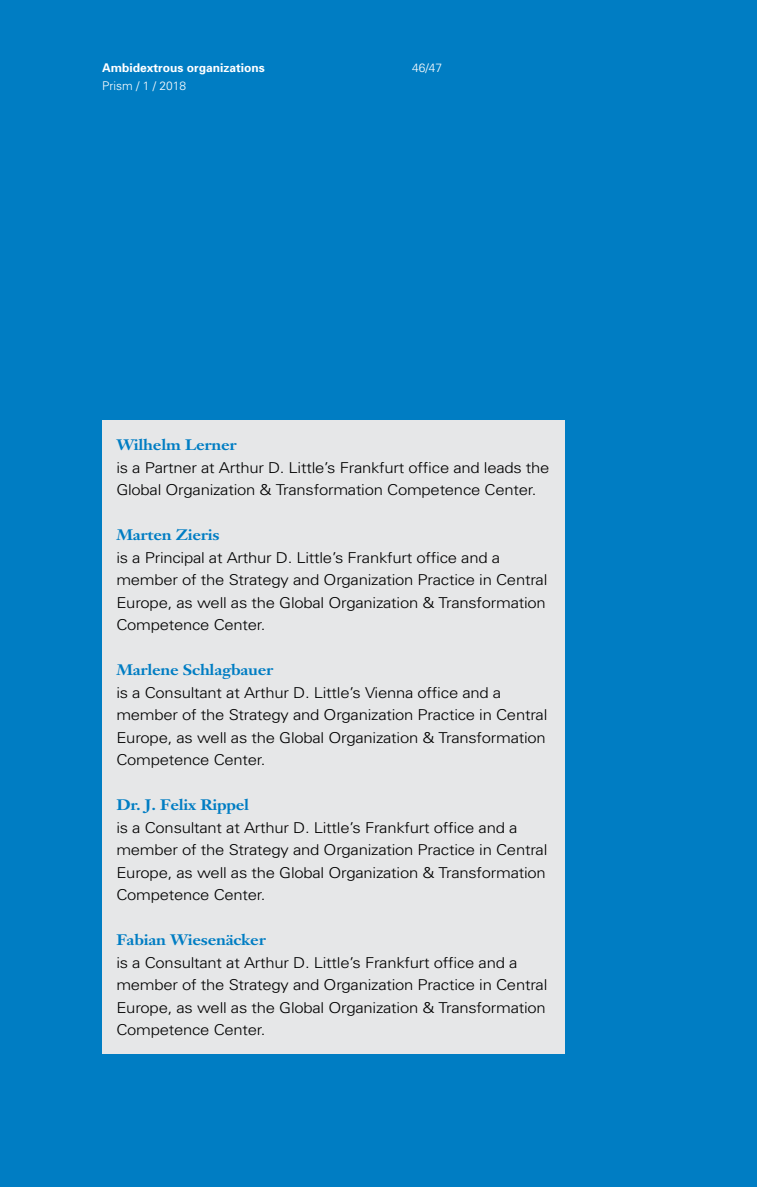
<style>
.page{position:relative;width:757px;height:1187px;background:#fff}
.page>*{position:absolute;margin:0;border:0;box-sizing:border-box;transform-origin:0 0}
.t1{font:300 15px/22.5px "Univers";letter-spacing:-.015em;color:#000;scale:1.11 1}
.t2{font:700 15px "Janson Text";letter-spacing:-.015em;color:#007dc3;scale:1.11 1}
.t3{font:700 12px "Univers";color:#fff}
.t4{font:300 12px "Univers";color:#fff}
</style>
<div class="page">
<div style="left:0;top:0;width:757px;height:1186px;background:#007dc3"></div>
<div style="left:102px;top:420px;width:462px;height:633px;background:#e6e7e8"></div>
<p class="t3" style="left:102px;top:61px;width:164px">Ambidextrous organizations</p>
<p class="t4" style="left:412px;top:61px;width:32px">46/47</p>
<p class="t4" style="left:102px;top:79px;width:86px">Prism / 1 / 2018</p>
<p class="t2" style="left:116px;top:435px;width:110px">Wilhelm Lerner</p>
<p class="t1" style="left:116px;top:456px;width:392px">is a Partner at Arthur D. Little’s Frankfurt office and leads the<br>Global Organization &amp; Transformation Competence Center.</p>
<p class="t2" style="left:116px;top:525px;width:94px">Marten Zieris</p>
<p class="t1" style="left:116px;top:546px;width:390px">is a Principal at Arthur D. Little’s Frankfurt office and a member of the Strategy and Organization Practice in Central Europe, as well as the Global Organization &amp; Transformation Competence Center.</p>
<p class="t2" style="left:116px;top:660px;width:143px">Marlene Schlagbauer</p>
<p class="t1" style="left:116px;top:681px;width:390px">is a Consultant at Arthur D. Little’s Vienna office and a member of the Strategy and Organization Practice in Central Europe, as well as the Global Organization &amp; Transformation Competence Center.</p>
<p class="t2" style="left:116px;top:795px;width:121px">Dr. J. Felix Rippel</p>
<p class="t1" style="left:116px;top:816px;width:390px">is a Consultant at Arthur D. Little’s Frankfurt office and a member of the Strategy and Organization Practice in Central Europe, as well as the Global Organization &amp; Transformation Competence Center.</p>
<p class="t2" style="left:116px;top:930px;width:136px">Fabian Wiesenäcker</p>
<p class="t1" style="left:116px;top:951px;width:390px">is a Consultant at Arthur D. Little’s Frankfurt office and a member of the Strategy and Organization Practice in Central Europe, as well as the Global Organization &amp; Transformation Competence Center.</p>
</div>
